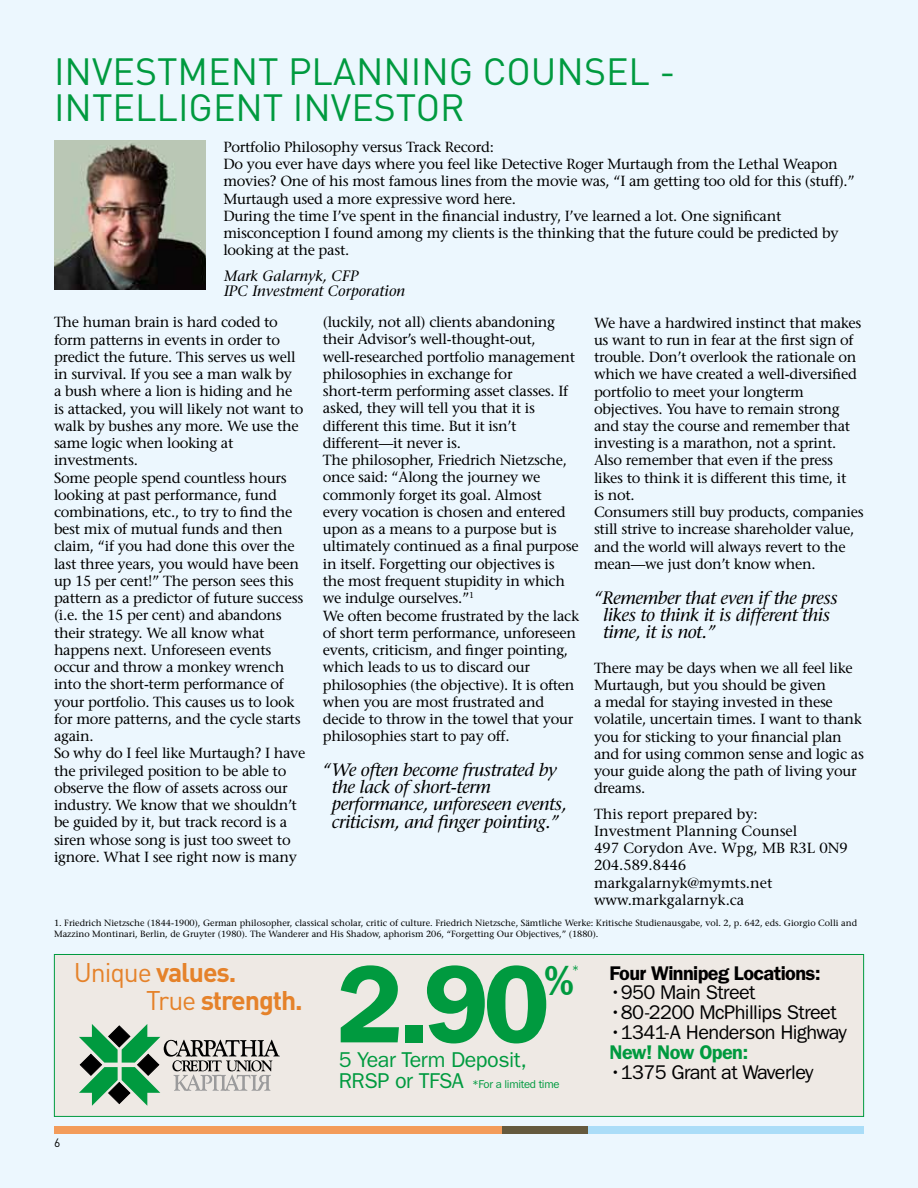
<style>
.page{position:relative;width:918px;height:1188px;background:#ecf7fe}
.page>*{position:absolute;margin:0;border:0;box-sizing:border-box;transform-origin:0 0}
.t1{font:600 110.55px "ITC Franklin Gothic Std";color:#009a3f}
.t2{font:600 42.45px "ITC Franklin Gothic Std";color:#009a3f}
.t3{font:37.5px/36px "DIN";color:#009a3f}
.t4{font:700 26.7px/27.9px "DIN";letter-spacing:-.04em;color:#e5822a}
.t5{font:21.6px "ITC Franklin Gothic Std";letter-spacing:-.02em;color:#009a3f}
.t6{font:19.95px "ITC Franklin Gothic Std";letter-spacing:-.03em;color:#000}
.t7{font:600 19.95px "ITC Franklin Gothic Std";letter-spacing:-.03em;color:#000}
.t8{font:600 19.95px "ITC Franklin Gothic Std";letter-spacing:-.03em;color:#009a3f}
.t9{font:italic 500 18px/17.2px "Stone Serif Std";letter-spacing:-.02em;color:#000}
.t10{font:italic 500 15px/15px "Stone Serif Std";color:#000}
.t11{font:14.7px/17.2px "Stone Serif";letter-spacing:-.02em;color:#000}
.t12{font:14.7px/17.2px "Stone Serif";color:#000}
.t13{font:12.6px "ITC Franklin Gothic Std";color:#009a3f}
.t14{font:12px "DIN";color:#000}
.t15{font:11.4px "ITC Franklin Gothic Std";letter-spacing:-.03em;color:#009a3f}
.t16{font:9px/10.8px "Stone Serif";color:#000}
.s1{font-weight:400}
.s2{font-size:21.6px}
</style>
<div class="page">
<div style="left:588px;top:1126px;width:276px;height:8px;background:#aaddf8"></div>
<div style="left:502px;top:1126px;width:86px;height:8px;background:#655a3e"></div>
<div style="left:54px;top:1126px;width:448px;height:8px;background:#f39c5b"></div>
<div style="left:54px;top:954px;width:810px;height:163px;background:#eee9e4;border:1px solid #009a3f"></div>
<svg style="left:79px;top:1024px;width:201px;height:82px"></svg>
<img style="left:54px;top:140px;width:152px;height:150px">
<h3 class="t3" style="left:54px;top:52px;width:623px">INVESTMENT PLANNING COU NSEL -<br>INTELL</h3>
<h3 class="t3" style="left:178px;top:88px;width:288px">IGENT INVESTOR</h3>
<p class="t11" style="left:223px;top:138px;width:633px">Portfolio Philosophy versus Track Record:<br>Do you ever have days where you feel like Detective Roger Murtaugh from the Lethal Weapon movies? One of his most famous lines from the movie was, “I am getting too old for this (stuff).” Murtaugh used a more expressive word here.<br>During the time I’ve spent in the financial industry, I’ve learned a lot. One significant misconception I found among my clients is the thinking that the future could be predicted by looking at the past.</p>
<p class="t10" style="left:224px;top:269px;width:183px">Mark Galarnyk, CFP<br>IPC Investment Corporation</p>
<p class="t11" style="left:54px;top:313px;width:253px">The human brain is hard coded to form patterns in events in order to predict the future. This serves us well in survival. If you see a man walk by<br>a bush where a lion is hiding and he is attacked, you will likely not want to walk by bushes any more. We use the same logic when looking at investments.<br>Some people spend countless hours looking at past performance, fund combinations, etc., to try to find the best mix of mutual funds and then claim, “if you had done this over the last three years, you would have been up 15 per cent!” The person sees this pattern as a predictor of future success (i.e. the 15 per cent) and abandons their strategy. We all know what happens next. Unforeseen events occur and throw a monkey wrench into the short-term performance of your portfolio. This causes us to look for more patterns, and the cycle starts again.<br>So why do I feel like Murtaugh? I have the privileged position to be able to observe the flow of assets across our industry. We know that we shouldn’t be guided by it, but track record is a siren whose song is just too sweet to ignore. What I see right now is many</p>
<p class="t11" style="left:323px;top:313px;width:258px">(luckily, not all) clients abandoning their Advisor’s well-thought-out, well-researched portfolio management philosophies in exchange for short-term performing asset classes. If asked, they will tell you that it is different this time. But it isn’t different—it never is.<br>The philosopher, Friedrich Nietzsche, once said: “Along the journey we commonly forget its goal. Almost every vocation is chosen and entered upon as a means to a purpose but is ultimately continued as a final purpose in itself. Forgetting our objectives is the most frequent stupidity in which we indulge ourselves.”<sup>1<br></sup>We often become frustrated by the lack of short term performance, unforeseen events, criticism, and finger pointing, which leads to us to discard our philosophies (the objective). It is often when you are most frustrated and decide to throw in the towel that your philosophies start to pay off.</p>
<p class="t11" style="left:594px;top:314px;width:271px">We have a hardwired instinct that makes us want to run in fear at the first sign of trouble. Don’t overlook the rationale on which we have created a well-diversified portfolio to meet your longterm objectives. You have to remain strong and stay the course and remember that investing is a marathon, not a sprint.<br>Also remember that even if the press likes to think it is different this time, it<br>is not.<br>Consumers still buy products, companies still strive to increase shareholder value, and the world will always revert to the mean—we just don’t know when.</p>
<p class="t9" style="left:603px;top:589px;width:236px;text-indent:-9px">“Remember that even if the press likes to think it is different this time, it is not.”</p>
<p class="t11" style="left:594px;top:659px;width:272px">There may be days when we all feel like Murtaugh, but you should be given<br>a medal for staying invested in these volatile, uncertain times. I want to thank you for sticking to your financial plan and for using common sense and logic as your guide along the path of living your dreams.</p>
<p class="t9" style="left:332px;top:761px;width:237px;text-indent:-9px">“We often become frustrated by the lack of short-term performance, unforeseen events, criticism, and finger pointing.”</p>
<p class="t12" style="left:594px;top:805px;width:255px">This report prepared by:<br>Investment Planning Counsel<br>497 Corydon Ave. Wpg, MB R3L 0N9<br>204.589.8446 markgalarnyk@mymts.net www.markgalarnyk.ca</p>
<p class="t16" style="left:54px;top:918px;width:805px">1. Friedrich Nietzsche (1844-1900), German philosopher, classical scholar, critic of culture. Friedrich Nietzsche, Sämtliche Werke: Kritische Studienausgabe, vol. 2, p. 642, eds. Giorgio Colli and<br>Mazzino Montinari, Berlin, de Gruyter (1980). The Wanderer and His Shadow, aphorism 206, “Forgetting Our Objectives,” (1880).</p>
<h3 class="t4" style="left:146px;top:957px;width:158px;text-indent:-72px"><span class="s1">U nique</span> values.<br><span class="s1">True</span> strength.</h3>
<p class="t14" style="left:54px;top:1135px;width:8px">6</p>
<h1 class="t1" style="left:336px;top:939px;width:215px">2.90</h1>
<h2 class="t2" style="left:544px;top:955px;width:31px">%</h2>
<p class="t13" style="left:572px;top:962px;width:9px">*</p>
<h3 class="t5" style="left:339px;top:1047px;width:190px">5 Year Term Deposit,</h3>
<p class="t15" style="left:339px;top:1078px;width:222px"><span class="s2">RRSP or TFSA</span> *For a limited time</p>
<h3 class="t7" style="left:610px;top:961px;width:213px">Four Winnipeg Locations:</h3>
<h3 class="t6" style="left:610px;top:981px;width:148px">•950 Main Street</h3>
<h3 class="t6" style="left:610px;top:1001px;width:229px">•80-2200 McPhillips Street</h3>
<h3 class="t6" style="left:610px;top:1021px;width:239px">•1341-A Henderson Highway</h3>
<h3 class="t8" style="left:610px;top:1041px;width:140px">New! Now Open:</h3>
<h3 class="t6" style="left:610px;top:1061px;width:206px">•1375 Grant at Waverley</h3>
</div>
